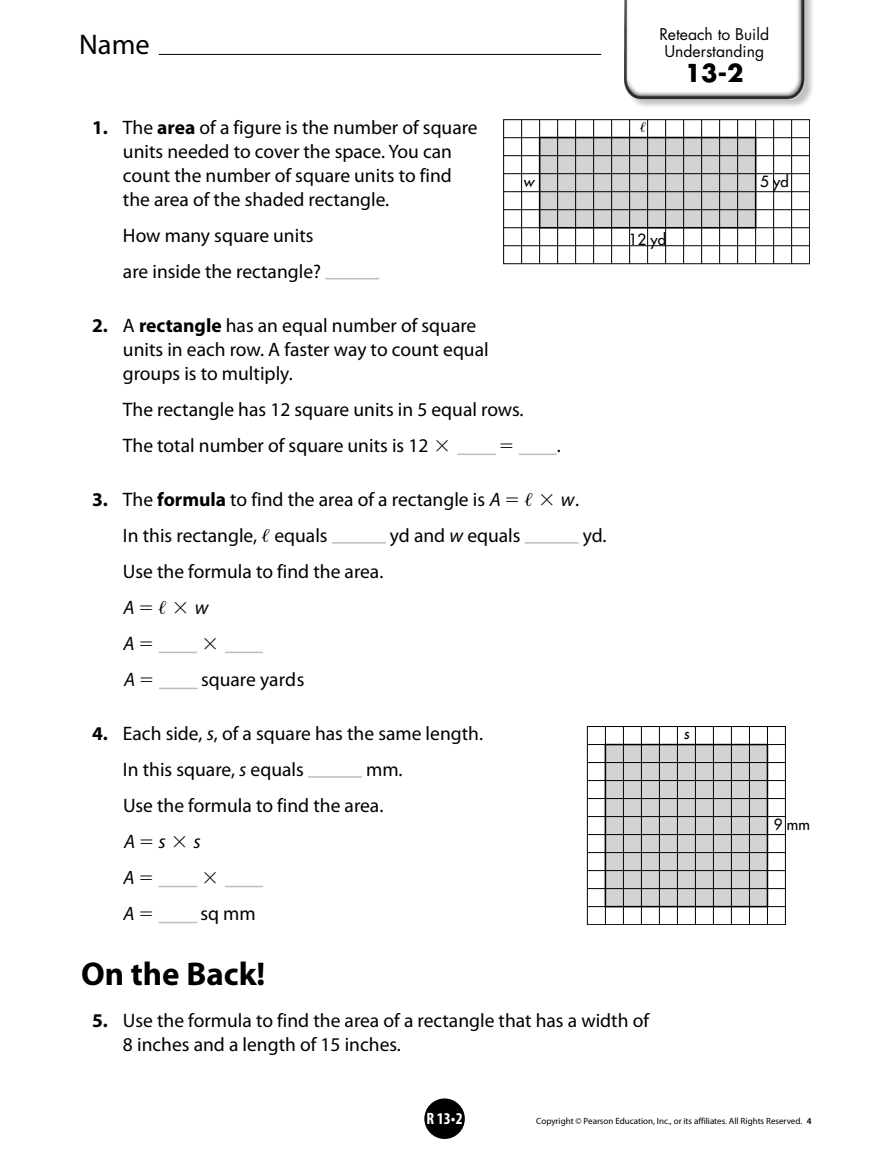
<style>
.page{position:relative;width:891px;height:1175px;background:#fff}
.page>*{position:absolute;margin:0;border:0;box-sizing:border-box;transform-origin:0 0}
.t1{font:700 33px "Myriad Pro";color:#000}
.t2{font:28.5px "Myriad Pro";color:#000}
.t3{font:700 24px "Futura Std";color:#000}
.t4{font:19.5px/24px "Myriad Pro";color:#000}
.t5{font:italic 19.5px/36px "Myriad Pro";color:#000}
.t6{font:19.5px "Pearson MATHPRO02";color:#000}
.t7{font:700 condensed 16.5px "Myriad Pro";color:#fff}
.t8{font:15.75px/16.5px "Futura Std";color:#000;text-align:center}
.t9{font:500 15px "Futura Std";color:#000}
.t10{font:italic 500 15px "Futura Std";color:#000}
.t11{font:15px "Pearson MATHPRO08";color:#000}
.t12{font:9px "Myriad Pro";color:#000}
.s1{font-weight:700}
.s2{font-style:italic}
.s3{font-family:"Pearson MATHPRO02"}
.s4{font-family:"Pearson MATHPRO08"}
.s5{font-style:normal}
.s6{font-family:"Pearson MATHPRO02";font-style:normal}
.s7{font-weight:600}
</style>
<div class="page">
<div style="left:625px;top:0;width:190px;height:108px;background:#000;opacity:.25"></div>
<img style="left:624px;top:0;width:180px;height:99px">
<svg style="left:503px;top:119px;width:307px;height:145px"></svg>
<div style="left:539px;top:137px;width:217px;height:91px;border:2px solid #000"></div>
<svg style="left:587px;top:726px;width:199px;height:199px"></svg>
<hr style="left:587px;top:744px;width:198px;height:1px;background:#000">
<div style="left:605px;top:743px;width:163px;height:164px;border:2px solid #000"></div>
<hr style="left:159px;top:54px;width:442px;height:1px;background:#000">
<hr style="left:325px;top:278px;width:54px;height:1px;background:#bcbec0">
<hr style="left:457px;top:453px;width:39px;height:2px;background:#bcbec0">
<hr style="left:519px;top:453px;width:38px;height:2px;background:#bcbec0">
<hr style="left:332px;top:542px;width:54px;height:1px;background:#bcbec0">
<hr style="left:525px;top:542px;width:54px;height:1px;background:#bcbec0">
<hr style="left:159px;top:651px;width:38px;height:2px;background:#bcbec0">
<hr style="left:225px;top:651px;width:38px;height:2px;background:#bcbec0">
<hr style="left:159px;top:687px;width:39px;height:2px;background:#bcbec0">
<hr style="left:308px;top:776px;width:54px;height:1px;background:#bcbec0">
<hr style="left:159px;top:885px;width:38px;height:2px;background:#bcbec0">
<hr style="left:225px;top:885px;width:38px;height:2px;background:#bcbec0">
<hr style="left:159px;top:921px;width:38px;height:2px;background:#bcbec0">
<div style="left:424px;top:1098px;width:41px;height:40px;background:#000;border-radius:50%"></div>
<h2 class="t2" style="left:79px;top:29px;width:72px">Name</h2>
<p class="t8" style="left:659px;top:26px;width:111px">Reteach to Build<br>Understanding</p>
<p class="t3" style="left:685px;top:57px;width:60px">13-2</p>
<p class="t4" style="left:123px;top:116px;width:356px;text-indent:-31px"><span class="s1">1.</span> The <span class="s1">area</span> of a figure is the number of square units needed to cover the space. You can count the number of square units to find the area of the shaded rectangle.</p>
<p class="t4" style="left:123px;top:218px;width:200px;line-height:36px">How many square units are inside the rectangle?</p>
<p class="t4" style="left:123px;top:314px;width:367px;text-indent:-31px"><span class="s1">2.</span> A <span class="s1">rectangle</span> has an equal number of square units in each row. A faster way to count equal groups is to multiply.</p>
<p class="t4" style="left:123px;top:392px;width:402px;line-height:36px">The rectangle has 12 square units in 5 equal rows.<br>The total number of square units is 12</p>
<p class="t11" style="left:640px;top:119px;width:8px">/</p>
<p class="t10" style="left:523px;top:172px;width:12px">w</p>
<p class="t9" style="left:760px;top:172px;width:30px">5 yd</p>
<p class="t9" style="left:629px;top:230px;width:39px">12 yd</p>
<p class="t6" style="left:501px;top:433px;width:13px">=</p>
<p class="t4" style="left:557px;top:434px;width:6px">.</p>
<p class="t4" style="left:92px;top:488px;width:442px"><span class="s1">3.</span> The <span class="s1">formula</span> to find the area of a rectangle is <span class="s2">A</span> <span class="s3">=</span> <span class="s4">/</span></p>
<p class="t5" style="left:561px;top:482px;width:20px">w<span class="s5">.</span></p>
<p class="t4" style="left:123px;top:524px;width:206px">In this rectangle, <span class="s4">/</span> equals</p>
<p class="t4" style="left:390px;top:524px;width:132px">yd and <span class="s2">w</span> equals</p>
<p class="t4" style="left:583px;top:524px;width:25px">yd.</p>
<p class="t4" style="left:123px;top:554px;width:262px;line-height:36px">Use the formula to find the area.<br><span class="s2">A</span><span class="s3">=</span><span class="s4">/</span></p>
<p class="t5" style="left:195px;top:590px;width:15px">w</p>
<p class="t5" style="left:123px;top:626px;width:30px">A <span class="s6">=<br></span>A <span class="s6">=</span></p>
<p class="t4" style="left:201px;top:668px;width:105px">square yards</p>
<p class="t4" style="left:123px;top:716px;width:362px;line-height:36px;text-indent:-31px"><span class="s1">4.</span> Each side, <span class="s2">s</span>, of a square has the same length.<br>In this square, <span class="s2">s</span> equals</p>
<p class="t4" style="left:123px;top:752px;width:281px;line-height:36px;text-indent:243px">mm.<br>Use the formula to find the area.<br><span class="s2">A</span><span class="s3">=</span><span class="s2">s</span></p>
<p class="t5" style="left:194px;top:824px;width:9px">s</p>
<p class="t5" style="left:123px;top:860px;width:30px">A <span class="s6">=<br></span>A <span class="s6">=</span></p>
<p class="t4" style="left:200px;top:902px;width:57px">sq mm</p>
<h1 class="t1" style="left:81px;top:952px;width:186px">On the Back!</h1>
<p class="t4" style="left:123px;top:1008px;width:528px;text-indent:-31px"><span class="s1">5.</span> Use the formula to find the area of a rectangle that has a width of<br>8 inches and a length of 15 inches.</p>
<p class="t10" style="left:684px;top:724px;width:7px">s</p>
<p class="t9" style="left:774px;top:815px;width:38px">9 mm</p>
<p class="t7" style="left:426px;top:1109px;width:38px">R 13•2</p>
<p class="t12" style="left:536px;top:1116px;width:277px">Copyright © Pearson Education, Inc., or its affiliates. All Rights Reserved. <span class="s7">4</span></p>
</div>
